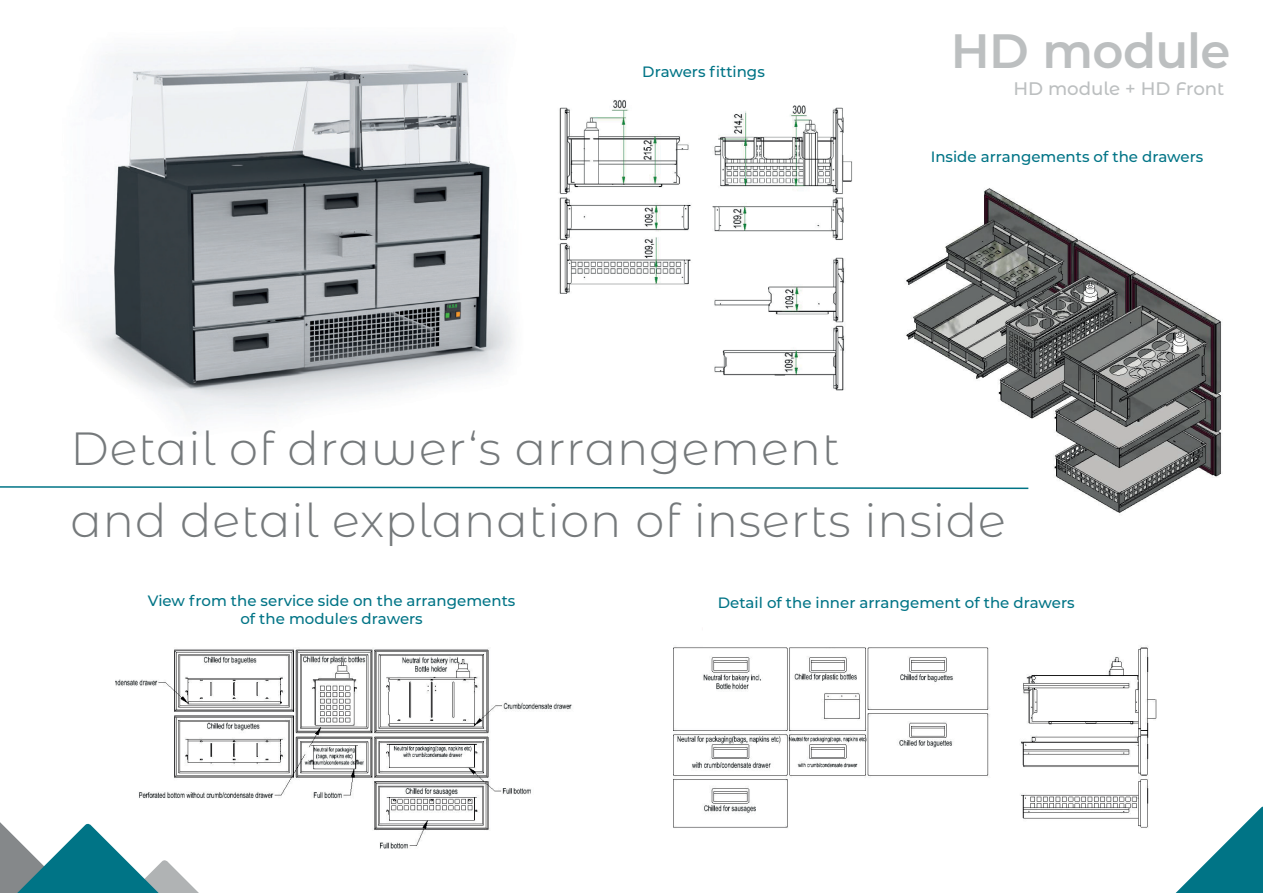
<style>
.page{position:relative;width:1263px;height:893px;background:#fff}
.page>*{position:absolute;margin:0;border:0;box-sizing:border-box;transform-origin:0 0}
.t1{font:600 48.15px "Montserrat";letter-spacing:-.015em;color:#bcbfc0}
.t2{font:300 46.5px/72px "Montserrat Alternates";letter-spacing:.02em;color:#75797b}
.t3{font:500 18.15px "Montserrat Alternates";color:#bcbfc0}
.t4{font:500 15px/18px "Montserrat";color:#007486;text-align:center}
.s1{font-family:"Myriad Pro";font-weight:400;font-stretch:condensed}
</style>
<div class="page">
<img style="left:906px;top:188px;width:316px;height:325px">
<img style="left:115px;top:648px;width:457px;height:201px">
<img style="left:673px;top:646px;width:484px;height:182px">
<img style="left:79px;top:45px;width:435px;height:378px">
<svg style="left:1066px;top:805px;width:197px;height:88px"></svg>
<svg style="left:0;top:723px;width:385px;height:170px"></svg>
<div style="left:703px;top:593px;width:386px;height:54px;background:#fff"></div>
<img style="left:559px;top:100px;width:293px;height:194px">
<img style="left:711px;top:247px;width:137px;height:144px">
<svg style="left:0;top:485px;width:1030px;height:5px"></svg>
<p class="t4" style="left:642px;top:62px;width:124px">Drawers fittings</p>
<h1 class="t1" style="left:951px;top:17px;width:281px">HD module</h1>
<p class="t3" style="left:1013px;top:76px;width:213px">HD module + HD Front</p>
<p class="t4" style="left:931px;top:147px;width:274px">Inside arrangements of the drawers</p>
<h2 class="t2" style="left:70px;top:411px;width:937px">Detail of drawer‘s arrangement<br>and detail explanation of inserts inside</h2>
<p class="t4" style="left:148px;top:591px;width:369px">View from the service side on the arrangements of the module<span class="s1">,</span>s drawers</p>
<p class="t4" style="left:718px;top:593px;width:358px">Detail of the inner arrangement of the drawers</p>
</div>
